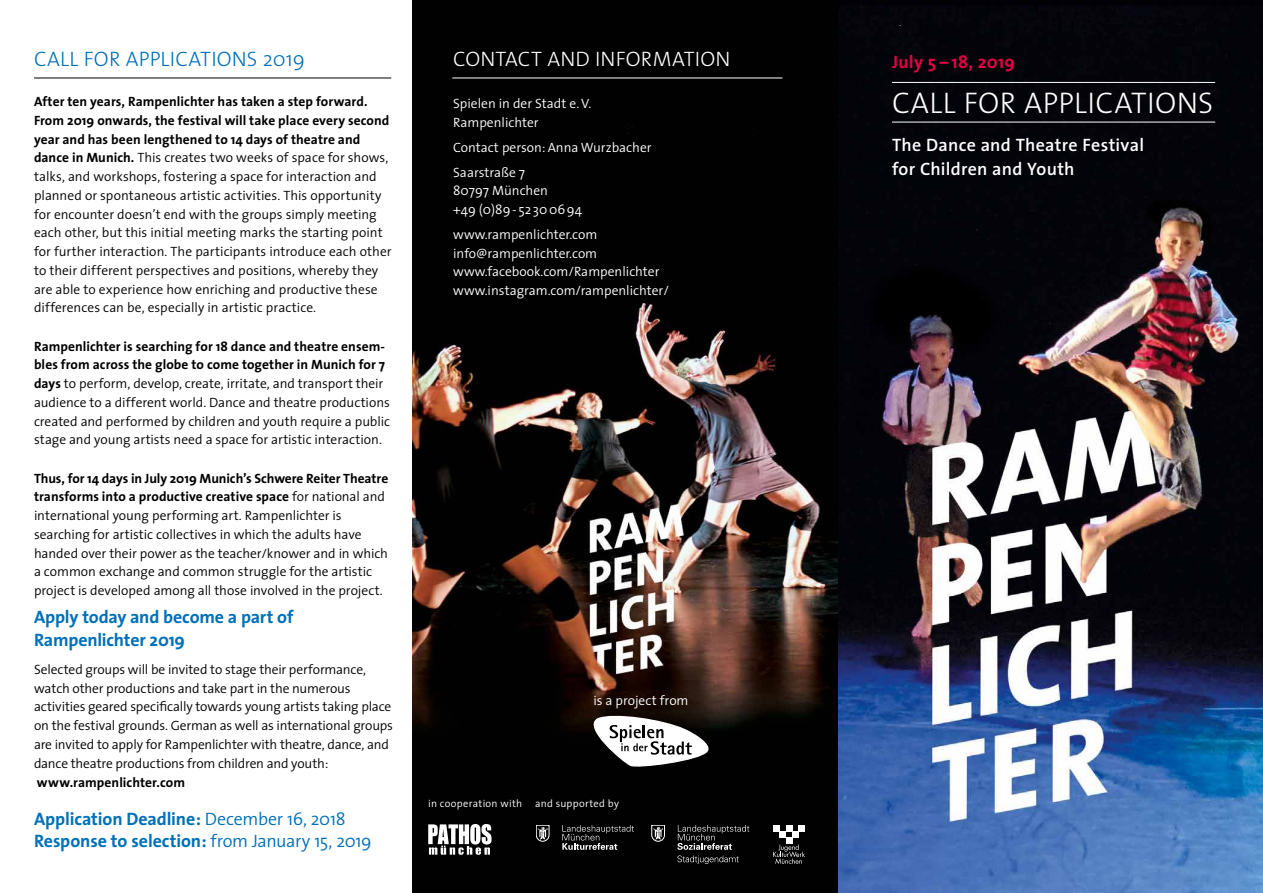
<style>
.page{position:relative;width:1263px;height:893px;background:#fff}
.page>*{position:absolute;margin:0;border:0;box-sizing:border-box;transform-origin:0 0}
.t1{font:300 30px "The Sans";letter-spacing:.015em;color:#fff}
.t2{font:300 21px "The Sans";letter-spacing:.01em;color:#0070b8}
.t3{font:300 21px "The Sans";letter-spacing:.01em;color:#fff}
.t4{font:700 18px/22.5px "The Sans";letter-spacing:-.01em;color:#0070b8}
.t5{font:600 18px/24px "The Sans";letter-spacing:.015em;color:#fff}
.t6{font:700 18px "The Sans";letter-spacing:.015em;color:#e40045}
.t7{font:300 13.5px/18.8px "The Sans";letter-spacing:-.005em;color:#000}
.t8{font:300 13.5px/18.8px "The Sans";color:#fff}
.t9{font:700 13.5px "The Sans";letter-spacing:.005em;color:#000}
.t10{font:300 10.5px "The Sans";letter-spacing:.03em;color:#fff}
.s1{font-weight:700}
.s2{font-weight:300}
</style>
<div class="page">
<img style="left:412px;top:0;width:851px;height:893px">
<hr style="left:34px;top:78px;width:357px;height:1px;background:#000">
<hr style="left:452px;top:78px;width:330px;height:1px;background:#fff">
<hr style="left:892px;top:82px;width:323px;height:1px;background:#fff">
<hr style="left:892px;top:122px;width:323px;height:1px;background:#fff">
<svg style="left:562px;top:825px;width:72px;height:25px;background:#2e2e2e"></svg>
<svg style="left:536px;top:825px;width:13px;height:17px"></svg>
<svg style="left:651px;top:825px;width:14px;height:17px"></svg>
<svg style="left:677px;top:825px;width:72px;height:39px;background:#272727"></svg>
<svg style="left:428px;top:824px;width:64px;height:31px"></svg>
<svg style="left:582px;top:713px;width:129px;height:55px"></svg>
<svg style="left:773px;top:838px;width:32px;height:26px"></svg>
<svg style="left:786px;top:825px;width:6px;height:6px"></svg>
<svg style="left:773px;top:825px;width:6px;height:6px"></svg>
<div style="left:798px;top:825px;width:7px;height:6px;background:#fff"></div>
<div style="left:779px;top:831px;width:7px;height:7px;background:#fff"></div>
<div style="left:792px;top:831px;width:6px;height:7px;background:#fff"></div>
<h2 class="t2" style="left:34px;top:42px;width:273px">CALL FOR APPLICATIONS 2019</h2>
<p class="t7" style="left:34px;top:92px;width:359px"><span class="s1">After ten years, Rampenlichter has taken a step forward.<br>From 2019 onwards, the festival will take place every second year and has been lengthened to 14 days of theatre and dance in Munich.</span> This creates two weeks of space for shows, talks, and workshops, fostering a space for interaction and planned or spontaneous artistic activities. This opportunity for encounter doesn’t end with the groups simply meeting each other, but this initial meeting marks the starting point for further interaction. The participants introduce each other to their different perspectives and positions, whereby they are able to experience how enriching and productive these differences can be, especially in artistic practice.</p>
<p class="t7" style="left:34px;top:336px;width:358px"><span class="s1">Rampenlichter is searching for 18 dance and theatre ensem&shy;bles from across the globe to come together in Munich for 7 days</span> to perform, develop, create, irritate, and transport their audience to a different world. Dance and theatre productions created and performed by children and youth require a public stage and young artists need a space for artistic interaction.</p>
<p class="t7" style="left:34px;top:468px;width:356px"><span class="s1">Thus, for 14 days in July 2019 Munich’s Schwere Reiter Theatre transforms into a productive creative space</span> for national and international young performing art. Rampenlichter is searching for artistic collectives in which the adults have handed over their power as the teacher/knower and in which a common exchange and common struggle for the artistic project is developed among all those involved in the project.</p>
<h3 class="t4" style="left:34px;top:606px;width:261px">Apply today and become a part of<br>Rampenlichter 2019</h3>
<p class="t7" style="left:34px;top:660px;width:361px">Selected groups will be invited to stage their performance, watch other productions and take part in the numerous activities geared specifically towards young artists taking place on the festival grounds. German as well as international groups are invited to apply for Rampenlichter with theatre, dance, and dance theatre productions from children and youth:</p>
<p class="t9" style="left:37px;top:771px;width:150px">www.rampenlichter.com</p>
<h3 class="t4" style="left:34px;top:807px;width:339px">Application Deadline: <span class="s2">December 16, 2018<br></span>Response to selection: <span class="s2">from January 15, 2019</span></h3>
<h2 class="t3" style="left:453px;top:42px;width:279px">CONTACT AND INFORMATION</h2>
<p class="t8" style="left:453px;top:94px;width:140px">Spielen in der Stadt e. V.<br>Rampenlichter</p>
<p class="t8" style="left:453px;top:135px;width:200px;line-height:24.8px">Contact person: Anna Wurzbacher<br>Saarstraße 7</p>
<p class="t8" style="left:453px;top:181px;width:130px">80797 München<br>+49 (0)89- 52 300694</p>
<p class="t8" style="left:453px;top:225px;width:217px">www.rampenlichter.com info@rampenlichter.com www.facebook.com/Rampenlichter www.instagram.com/rampenlichter/</p>
<p class="t8" style="left:594px;top:691px;width:96px">is a project from</p>
<p class="t10" style="left:428px;top:795px;width:192px">in cooperation with and supported by</p>
<h3 class="t6" style="left:892px;top:46px;width:124px">July 5 – 18, 2019</h3>
<h1 class="t1" style="left:892px;top:78px;width:323px">CALL FOR APPLICATIONS</h1>
<h3 class="t5" style="left:892px;top:132px;width:254px">The Dance and Theatre Festival for Children and Youth</h3>
</div>
